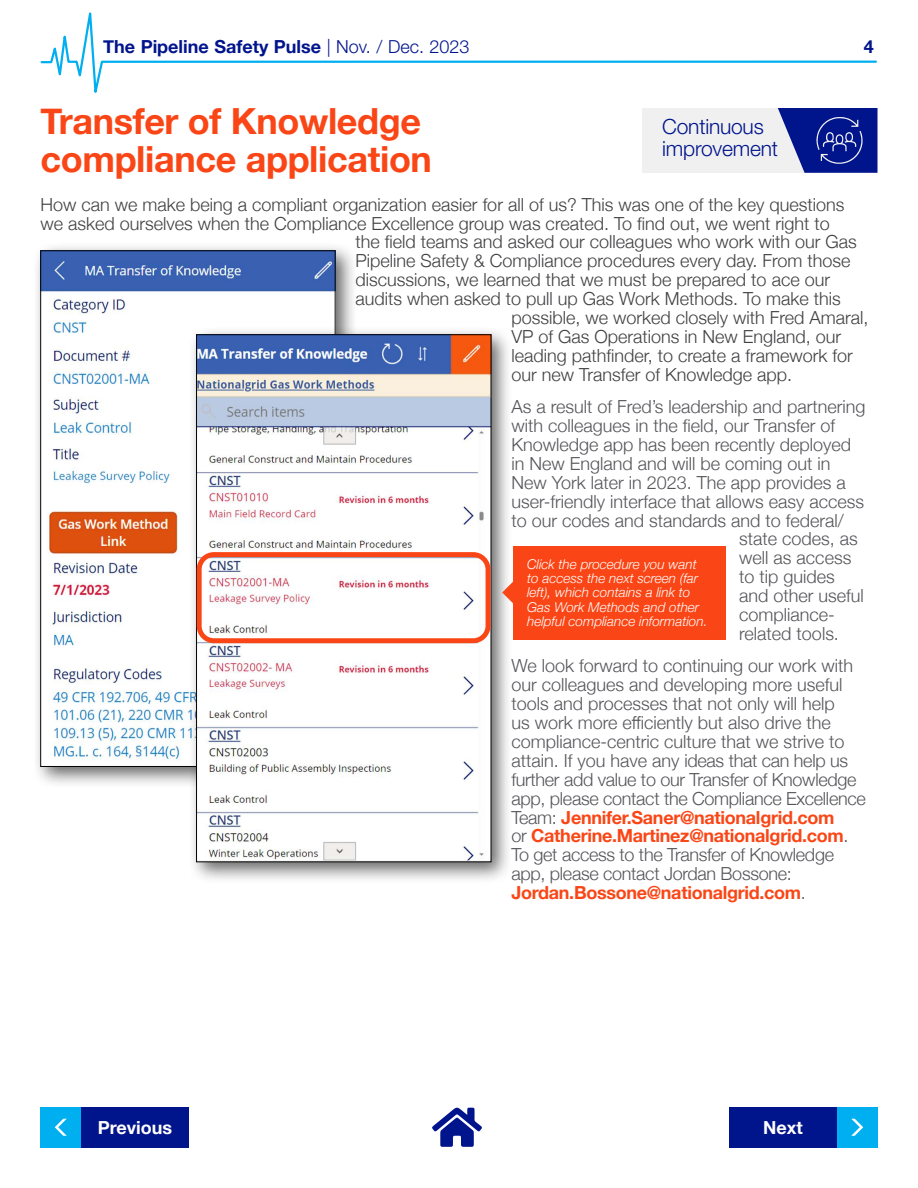
<style>
.page{position:relative;width:918px;height:1188px;background:#fff}
.page>*{position:absolute;margin:0;border:0;box-sizing:border-box;transform-origin:0 0}
.t1{font:700 36px/37.8px "Helvetica Neue";letter-spacing:-.01em;color:#fa4616}
.t2{font:300 21px/22px "Helvetica Neue LT Pro";letter-spacing:-.01em;color:#00148c}
.t3{font:300 18px/18.9px "Helvetica Neue";color:#55555a}
.t4{font:300 18px "Helvetica Neue";color:#414042}
.t5{font:700 18px "Helvetica Neue";color:#00148c}
.t6{font:700 18px "Helvetica Neue";color:#fff}
.t7{font:italic 300 13.5px/14.1px "Helvetica Neue";color:#fff}
.s1{font-family:"Helvetica Neue LT Pro";font-weight:300}
.s2{font-weight:700;color:#fa4616}
</style>
<div class="page">
<svg style="left:40px;top:12px;width:837px;height:81px"></svg>
<div style="left:81px;top:1107px;width:108px;height:41px;background:#00148c"></div>
<div style="left:40px;top:1107px;width:41px;height:41px;background:#00aff0"></div>
<svg style="left:55px;top:1119px;width:12px;height:17px"></svg>
<div style="left:837px;top:1107px;width:41px;height:41px;background:#00aff0"></div>
<svg style="left:851px;top:1119px;width:12px;height:17px"></svg>
<div style="left:729px;top:1107px;width:108px;height:41px;background:#00148c"></div>
<svg style="left:432px;top:1107px;width:50px;height:40px"></svg>
<div style="left:642px;top:108px;width:163px;height:65px;background:#f0f0f0"></div>
<svg style="left:778px;top:108px;width:100px;height:65px;background:#2e3e9f"></svg>
<div style="left:32px;top:242px;width:325px;height:547px;background:#000;opacity:.6"></div>
<img style="left:42px;top:253px;width:291px;height:512px">
<div style="left:188px;top:326px;width:325px;height:558px;background:#000;opacity:.6"></div>
<img style="left:198px;top:337px;width:291px;height:523px">
<div style="left:197px;top:552px;width:293px;height:91px;border:5px solid #fa4616;border-radius:15px"></div>
<div style="left:514px;top:546px;width:212px;height:94px;background:#fa4616"></div>
<svg style="left:502px;top:581px;width:12px;height:23px"></svg>
<p class="t5" style="left:103px;top:32px;width:368px">The Pipeline Safety Pulse <span class="s1">| Nov. / Dec. 2023</span></p>
<p class="t5" style="left:864px;top:32px;width:12px">4</p>
<h1 class="t1" style="left:40px;top:103px;width:393px">Transfer of Knowledge compliance application</h1>
<p class="t4" style="left:40px;top:190px;width:805px">How can we make being a compliant organization easier for all of us? This was one of the key questions</p>
<p class="t4" style="left:40px;top:209px;width:791px">we asked ourselves when the Compliance Excellence group was created. To find out, we went right to</p>
<p class="t4" style="left:356px;top:228px;width:503px">the field teams and asked our colleagues who work with our Gas</p>
<p class="t4" style="left:356px;top:246px;width:496px">Pipeline Safety &amp; Compliance procedures every day. From those</p>
<p class="t4" style="left:356px;top:265px;width:476px">discussions, we learned that we must be prepared to ace our</p>
<p class="t4" style="left:356px;top:284px;width:487px">audits when asked to pull up Gas Work Methods. To make this</p>
<p class="t4" style="left:511px;top:303px;width:359px">possible, we worked closely with Fred Amaral,</p>
<p class="t4" style="left:511px;top:322px;width:331px">VP of Gas Operations in New England, our</p>
<p class="t4" style="left:511px;top:341px;width:343px">leading pathfinder, to create a framework for</p>
<p class="t4" style="left:511px;top:360px;width:282px">our new Transfer of Knowledge app.</p>
<p class="t3" style="left:511px;top:396px;width:356px">As a result of Fred’s leadership and partnering</p>
<p class="t3" style="left:511px;top:415px;width:325px">with colleagues in the field, our Transfer of</p>
<p class="t3" style="left:511px;top:434px;width:341px">Knowledge app has been recently deployed</p>
<p class="t3" style="left:511px;top:453px;width:321px">in New England and will be coming out in</p>
<p class="t3" style="left:511px;top:472px;width:336px">New York later in 2023. The app provides a</p>
<p class="t3" style="left:511px;top:490px;width:354px">user-friendly interface that allows easy access</p>
<p class="t3" style="left:511px;top:509px;width:334px">to our codes and standards and to federal/</p>
<p class="t3" style="left:739px;top:528px;width:120px">state codes, as</p>
<p class="t3" style="left:739px;top:547px;width:114px">well as access</p>
<p class="t3" style="left:739px;top:566px;width:97px">to tip guides</p>
<p class="t3" style="left:739px;top:585px;width:126px">and other useful</p>
<p class="t3" style="left:739px;top:604px;width:97px">compliance-</p>
<p class="t3" style="left:739px;top:623px;width:101px">related tools.</p>
<p class="t3" style="left:511px;top:655px;width:356px">We look forward to continuing our work with our colleagues and developing more useful tools and processes that not only will help<br>us work more efficiently but also drive the compliance-centric culture that we strive to attain. If you have any ideas that can help us further add value to our Transfer of Knowledge app, please contact the Compliance Excellence Team: <span class="s2">Jennifer.Saner@nationalgrid.com<br></span>or <span class="s2">Catherine.Martinez@nationalgrid.com</span>.<br>To get access to the Transfer of Knowledge app, please contact Jordan Bossone:<br><span class="s2">Jordan.Bossone@nationalgrid.com</span>.</p>
<p class="t2" style="left:662px;top:115px;width:117px">Continuous improvement</p>
<p class="t7" style="left:527px;top:556px;width:182px">Click the procedure you want to access the next screen (far left), which contains a link to<br>Gas Work Methods and other helpful compliance information.</p>
<p class="t6" style="left:98px;top:1113px;width:76px">Previous</p>
<p class="t6" style="left:763px;top:1113px;width:41px">Next</p>
</div>
